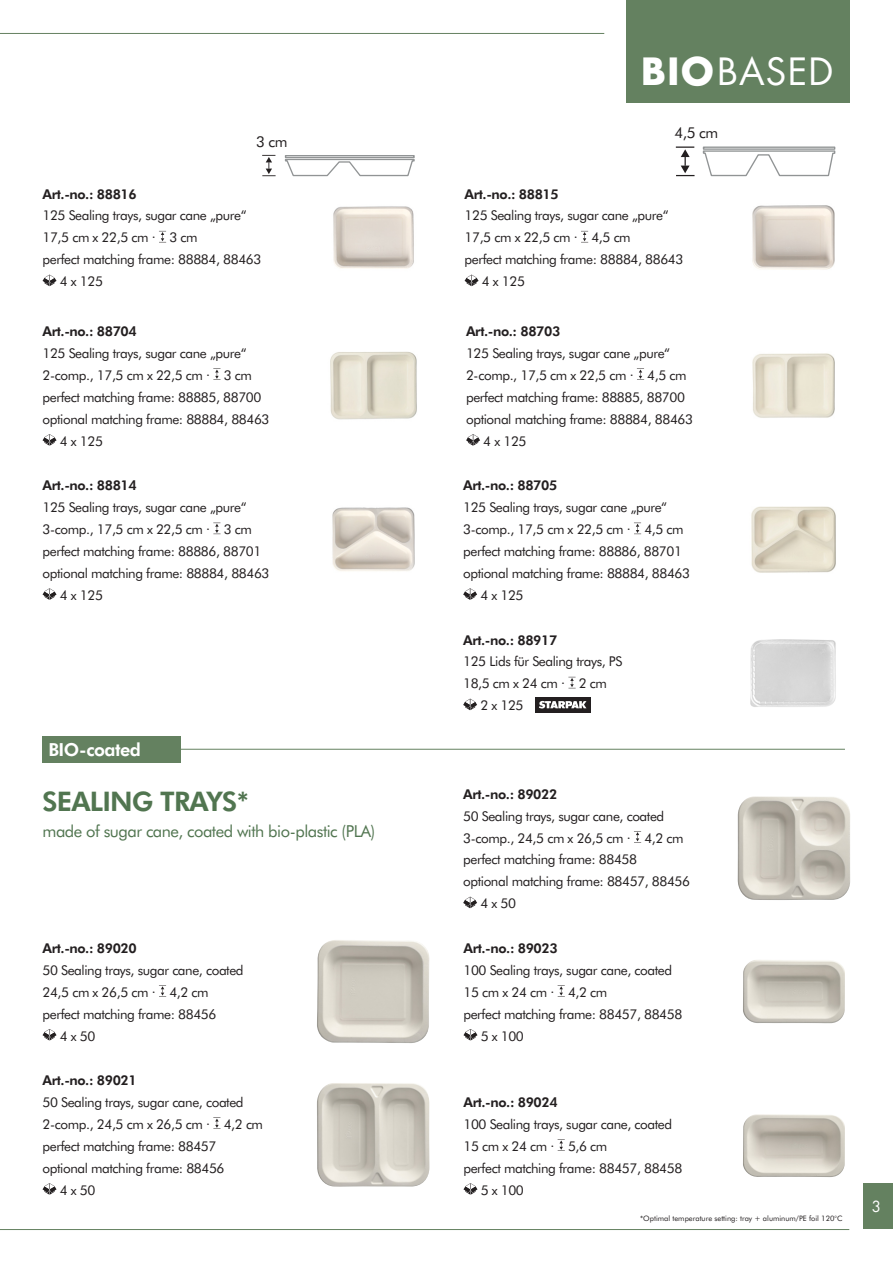
<style>
.page{position:relative;width:893px;height:1263px;background:#fff}
.page>*{position:absolute;margin:0;border:0;box-sizing:border-box;transform-origin:0 0}
.Andere_Sprachen{font:36.75px "Futura LT";letter-spacing:.03em;color:#fff}
.t1{font:700 27px "Futura BT";letter-spacing:-.03em;color:#517550}
.t2{font:700 18px "Futura BT";letter-spacing:-.03em;color:#fff}
.t3{font:16.5px "Futura BT";letter-spacing:-.03em;color:#517550}
.t4{font:15px "Futura BT";color:#231f20}
.Pagina_re{font:15px "Futura LT";color:#fff}
.t5{font:13.5px "Futura BT";letter-spacing:-.03em;color:#231f20}
.t6{font:700 13.5px "Futura BT";letter-spacing:-.03em;color:#231f20}
.t7{font:7.5px "Futura BT";color:#231f20}
.s1{font-weight:700}
</style>
<div class="page">
<svg style="left:159px;top:231px;width:7px;height:12px"></svg>
<svg style="left:43px;top:275px;width:14px;height:11px"></svg>
<svg style="left:581px;top:231px;width:7px;height:12px"></svg>
<svg style="left:465px;top:275px;width:14px;height:11px"></svg>
<svg style="left:634px;top:831px;width:7px;height:12px"></svg>
<svg style="left:463px;top:897px;width:14px;height:11px"></svg>
<svg style="left:637px;top:368px;width:7px;height:12px"></svg>
<svg style="left:466px;top:434px;width:14px;height:12px"></svg>
<svg style="left:213px;top:368px;width:8px;height:12px"></svg>
<svg style="left:43px;top:434px;width:14px;height:12px"></svg>
<svg style="left:634px;top:523px;width:7px;height:12px"></svg>
<svg style="left:463px;top:588px;width:14px;height:12px"></svg>
<svg style="left:213px;top:523px;width:8px;height:12px"></svg>
<svg style="left:43px;top:588px;width:14px;height:12px"></svg>
<svg style="left:568px;top:677px;width:8px;height:12px"></svg>
<svg style="left:463px;top:699px;width:14px;height:11px"></svg>
<div style="left:626px;top:0;width:223px;height:102px;background:#648160"></div>
<svg style="left:284px;top:158px;width:131px;height:19px"></svg>
<div style="left:285px;top:155px;width:130px;height:3px;border:1px solid #919495"></div>
<svg style="left:262px;top:155px;width:14px;height:21px"></svg>
<svg style="left:702px;top:150px;width:134px;height:27px"></svg>
<div style="left:703px;top:147px;width:132px;height:3px;border:1px solid #919495"></div>
<svg style="left:676px;top:147px;width:18px;height:29px"></svg>
<hr style="left:0;top:33px;width:604px;height:1px;background:#648160">
<hr style="left:0;top:1229px;width:849px;height:1px;background:#648160">
<hr style="left:43px;top:749px;width:802px;height:1px;background:#648160">
<div style="left:863px;top:1183px;width:30px;height:46px;background:#648160"></div>
<img style="left:333px;top:206px;width:81px;height:63px">
<img style="left:330px;top:351px;width:87px;height:69px">
<img style="left:332px;top:507px;width:83px;height:64px">
<div style="left:43px;top:736px;width:138px;height:26px;background:#648160"></div>
<svg style="left:159px;top:985px;width:7px;height:12px"></svg>
<svg style="left:43px;top:1029px;width:14px;height:11px"></svg>
<svg style="left:213px;top:1117px;width:8px;height:12px"></svg>
<svg style="left:43px;top:1183px;width:14px;height:12px"></svg>
<img style="left:317px;top:940px;width:112px;height:103px">
<img style="left:317px;top:1083px;width:113px;height:104px">
<svg style="left:558px;top:985px;width:7px;height:12px"></svg>
<svg style="left:463px;top:1029px;width:14px;height:11px"></svg>
<svg style="left:558px;top:1139px;width:7px;height:12px"></svg>
<svg style="left:463px;top:1183px;width:14px;height:12px"></svg>
<img style="left:752px;top:205px;width:83px;height:65px">
<img style="left:737px;top:796px;width:113px;height:104px">
<img style="left:752px;top:353px;width:83px;height:65px">
<img style="left:751px;top:506px;width:85px;height:67px">
<img style="left:750px;top:639px;width:86px;height:68px">
<img style="left:743px;top:960px;width:102px;height:64px">
<img style="left:743px;top:1114px;width:102px;height:63px">
<div style="left:535px;top:697px;width:56px;height:15px;background:#231f20"></div>
<svg style="left:539px;top:701px;width:47px;height:7px"></svg>
<p class="t4" style="left:256px;top:131px;width:33px">3 cm</p>
<p class="t6" style="left:43px;top:184px;width:96px">Art.-no.: 88816</p>
<p class="t5" style="left:43px;top:206px;width:206px">125 Sealing trays, sugar cane „pure“</p>
<p class="t5" style="left:43px;top:228px;width:157px">17,5 cm x 22,5 cm · 3 cm</p>
<p class="t5" style="left:43px;top:250px;width:220px">perfect matching frame: 88884, 88463</p>
<p class="t5" style="left:60px;top:272px;width:45px">4 x 125</p>
<p class="t6" style="left:43px;top:322px;width:96px">Art.-no.: 88704</p>
<p class="t5" style="left:43px;top:344px;width:206px">125 Sealing trays, sugar cane „pure“</p>
<p class="t5" style="left:43px;top:366px;width:211px">2-comp., 17,5 cm x 22,5 cm · 3 cm</p>
<p class="t5" style="left:43px;top:388px;width:220px">perfect matching frame: 88885, 88700</p>
<p class="t5" style="left:43px;top:410px;width:229px">optional matching frame: 88884, 88463</p>
<p class="t5" style="left:60px;top:432px;width:45px">4 x 125</p>
<p class="t6" style="left:43px;top:476px;width:96px">Art.-no.: 88814</p>
<p class="t5" style="left:43px;top:498px;width:206px">125 Sealing trays, sugar cane „pure“</p>
<p class="t5" style="left:43px;top:520px;width:211px">3-comp., 17,5 cm x 22,5 cm · 3 cm</p>
<p class="t5" style="left:43px;top:542px;width:220px">perfect matching frame: 88886, 88701</p>
<p class="t5" style="left:43px;top:564px;width:229px">optional matching frame: 88884, 88463</p>
<p class="t5" style="left:60px;top:586px;width:45px">4 x 125</p>
<p class="t2" style="left:48px;top:737px;width:94px">BIO-coated</p>
<p class="t1" style="left:43px;top:782px;width:208px">SEALING TRAYS*</p>
<p class="t3" style="left:43px;top:820px;width:334px">made of sugar cane, coated with bio-plastic (PLA)</p>
<p class="t6" style="left:43px;top:938px;width:96px">Art.-no.: 89020</p>
<p class="t5" style="left:43px;top:961px;width:203px">50 Sealing trays, sugar cane, coated</p>
<p class="t5" style="left:43px;top:983px;width:168px">24,5 cm x 26,5 cm · 4,2 cm</p>
<p class="t5" style="left:43px;top:1004px;width:175px">perfect matching frame: 88456</p>
<p class="t5" style="left:60px;top:1026px;width:37px">4 x 50</p>
<p class="t6" style="left:43px;top:1071px;width:96px">Art.-no.: 89021</p>
<p class="t5" style="left:43px;top:1093px;width:203px">50 Sealing trays, sugar cane, coated</p>
<p class="t5" style="left:43px;top:1115px;width:222px">2-comp., 24,5 cm x 26,5 cm · 4,2 cm</p>
<p class="t5" style="left:43px;top:1137px;width:175px">perfect matching frame: 88457</p>
<p class="t5" style="left:43px;top:1159px;width:184px">optional matching frame: 88456</p>
<p class="t5" style="left:60px;top:1180px;width:37px">4 x 50</p>
<p class="Andere_Sprachen" style="left:641px;top:48px;width:194px"><span class="s1">BIO</span>BASED</p>
<p class="t4" style="left:674px;top:123px;width:45px">4,5 cm</p>
<p class="t6" style="left:465px;top:184px;width:96px">Art.-no.: 88815</p>
<p class="t5" style="left:465px;top:206px;width:206px">125 Sealing trays, sugar cane „pure“</p>
<p class="t5" style="left:465px;top:228px;width:168px">17,5 cm x 22,5 cm · 4,5 cm</p>
<p class="t5" style="left:465px;top:250px;width:220px">perfect matching frame: 88884, 88643</p>
<p class="t5" style="left:482px;top:272px;width:45px">4 x 125</p>
<p class="t6" style="left:466px;top:322px;width:96px">Art.-no.: 88703</p>
<p class="t5" style="left:466px;top:344px;width:206px">125 Sealing trays, sugar cane „pure“</p>
<p class="t5" style="left:466px;top:366px;width:222px">2-comp., 17,5 cm x 22,5 cm · 4,5 cm</p>
<p class="t5" style="left:466px;top:388px;width:220px">perfect matching frame: 88885, 88700</p>
<p class="t5" style="left:466px;top:410px;width:229px">optional matching frame: 88884, 88463</p>
<p class="t5" style="left:483px;top:432px;width:45px">4 x 125</p>
<p class="t6" style="left:463px;top:476px;width:96px">Art.-no.: 88705</p>
<p class="t5" style="left:463px;top:498px;width:206px">125 Sealing trays, sugar cane „pure“</p>
<p class="t5" style="left:463px;top:520px;width:222px">3-comp., 17,5 cm x 22,5 cm · 4,5 cm</p>
<p class="t5" style="left:463px;top:542px;width:220px">perfect matching frame: 88886, 88701</p>
<p class="t5" style="left:463px;top:564px;width:229px">optional matching frame: 88884, 88463</p>
<p class="t5" style="left:480px;top:586px;width:45px">4 x 125</p>
<p class="t6" style="left:463px;top:630px;width:96px">Art.-no.: 88917</p>
<p class="t5" style="left:463px;top:652px;width:161px">125 Lids für Sealing trays, PS</p>
<p class="t5" style="left:463px;top:674px;width:145px">18,5 cm x 24 cm · 2 cm</p>
<p class="t5" style="left:480px;top:696px;width:45px">2 x 125</p>
<p class="t6" style="left:463px;top:784px;width:96px">Art.-no.: 89022</p>
<p class="t5" style="left:463px;top:806px;width:203px">50 Sealing trays, sugar cane, coated</p>
<p class="t5" style="left:463px;top:828px;width:222px">3-comp., 24,5 cm x 26,5 cm · 4,2 cm</p>
<p class="t5" style="left:463px;top:850px;width:175px">perfect matching frame: 88458</p>
<p class="t5" style="left:463px;top:872px;width:229px">optional matching frame: 88457, 88456</p>
<p class="t5" style="left:480px;top:894px;width:37px">4 x 50</p>
<p class="t6" style="left:463px;top:938px;width:96px">Art.-no.: 89023</p>
<p class="t5" style="left:463px;top:961px;width:210px">100 Sealing trays, sugar cane, coated</p>
<p class="t5" style="left:463px;top:983px;width:145px">15 cm x 24 cm · 4,2 cm</p>
<p class="t5" style="left:463px;top:1004px;width:220px">perfect matching frame: 88457, 88458</p>
<p class="t5" style="left:481px;top:1026px;width:45px">5 x 100</p>
<p class="t6" style="left:463px;top:1093px;width:96px">Art.-no.: 89024</p>
<p class="t5" style="left:463px;top:1115px;width:210px">100 Sealing trays, sugar cane, coated</p>
<p class="t5" style="left:463px;top:1137px;width:145px">15 cm x 24 cm · 5,6 cm</p>
<p class="t5" style="left:463px;top:1159px;width:220px">perfect matching frame: 88457, 88458</p>
<p class="t5" style="left:481px;top:1180px;width:45px">5 x 100</p>
<p class="t7" style="left:640px;top:1213px;width:204px">*Optimal temperature setting: tray + aluminum/PE foil 120°C</p>
<p class="Pagina_re" style="left:872px;top:1197px;width:11px">3</p>
</div>
